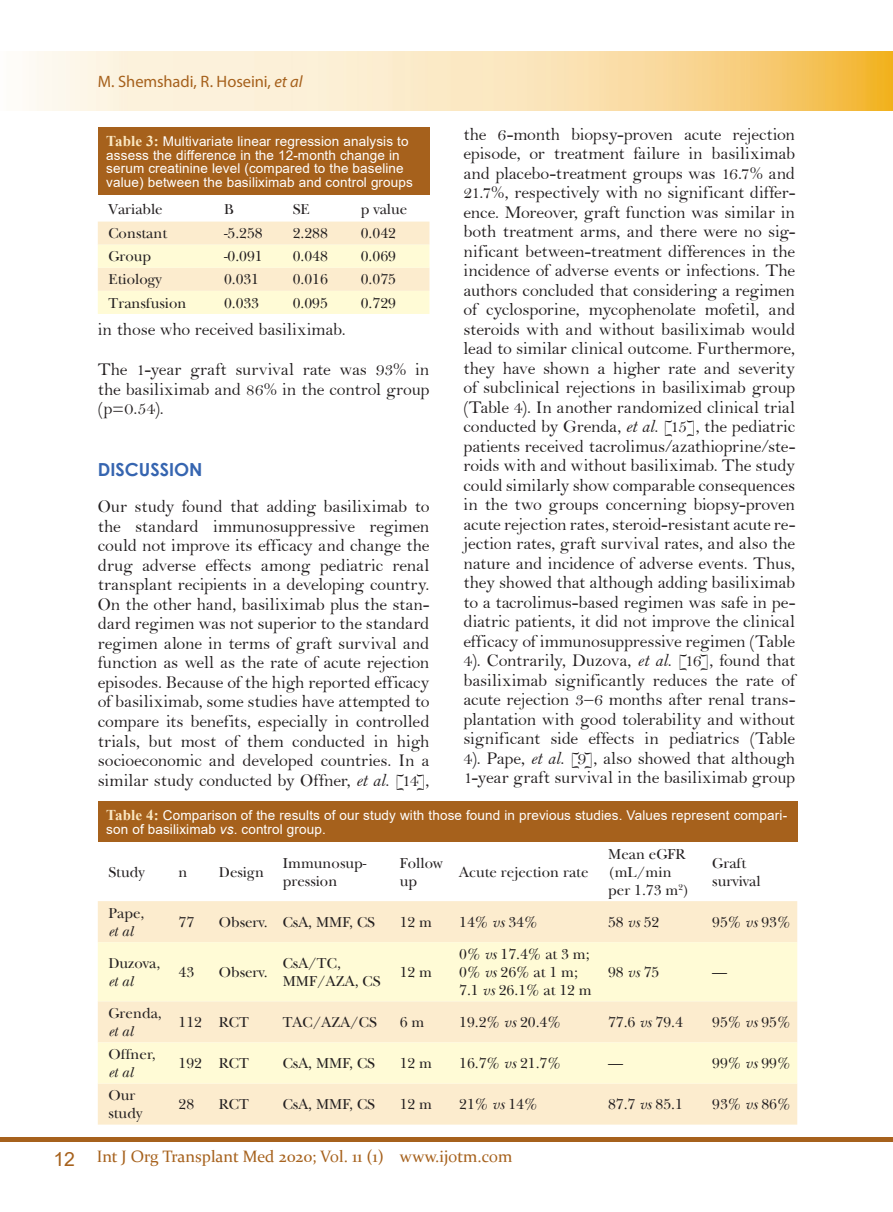
<style>
.page{position:relative;width:893px;height:1212px;background:#fff}
.page>*{position:absolute;margin:0;border:0;box-sizing:border-box;transform-origin:0 0}
.Body{font:18px/19.5px "Bell";letter-spacing:-.01em;color:#231f20;text-align:justify}
.Heading{font:700 18px "Century Gothic";color:#3665b0}
.t1{font:16.5px "Constantia";color:#a6611c}
.Runnig_Author{font:16.5px "Myriad Pro";letter-spacing:-.005em;color:#a6611c}
.Table_Text{font:15px/18px "Baskerville S Si";color:#231f20}
.Table{font:13.5px/13.5px "Arial";letter-spacing:.01em;color:#fff}
.s1{font-style:italic}
.s2{font-family:"Times New Roman";font-weight:700;font-size:15px;color:#fbe8c2}
.s3{font-family:"Bell MT Italic"}
.s4{font-family:"Arial";font-size:19.5px}
</style>
<div class="page">
<div style="left:0;top:1137px;width:893px;height:5px;background:#a6611c"></div>
<img style="left:29px;top:52px;width:864px;height:59px">
<div style="left:98px;top:128px;width:331px;height:67px;background:#a6611c"></div>
<svg style="left:98px;top:222px;width:331px;height:92px;background:#fdf3d2"></svg>
<div style="left:98px;top:801px;width:699px;height:41px;background:#a6611c"></div>
<div style="left:98px;top:901px;width:699px;height:223px;background:#fcecce"></div>
<svg style="left:98px;top:942px;width:699px;height:141px;background:#fef6d3"></svg>
<p class="Runnig_Author" style="left:98px;top:72px;width:206px">M. Shemshadi, R. Hoseini, <span class="s1">et al</span></p>
<p class="Table" style="left:106px;top:135px;width:308px"><span class="s2">Table 3:</span> Multivariate linear regression analysis to assess the difference in the 12-month change in serum creatinine level (compared to the baseline value) between the basiliximab and control groups</p>
<p class="Table_Text" style="left:108px;top:200px;width:56px">Variable</p>
<p class="Table_Text" style="left:224px;top:200px;width:11px">B</p>
<p class="Table_Text" style="left:293px;top:200px;width:19px">SE</p>
<p class="Table_Text" style="left:361px;top:200px;width:48px">p value</p>
<p class="Table_Text" style="left:108px;top:224px;width:60px">Constant</p>
<p class="Table_Text" style="left:224px;top:224px;width:40px">‑5.258</p>
<p class="Table_Text" style="left:293px;top:224px;width:37px">2.288</p>
<p class="Table_Text" style="left:361px;top:224px;width:37px">0.042</p>
<p class="Table_Text" style="left:108px;top:247px;width:44px">Group</p>
<p class="Table_Text" style="left:224px;top:247px;width:40px">‑0.091</p>
<p class="Table_Text" style="left:293px;top:247px;width:37px">0.048</p>
<p class="Table_Text" style="left:361px;top:247px;width:37px">0.069</p>
<p class="Table_Text" style="left:108px;top:270px;width:55px">Etiology</p>
<p class="Table_Text" style="left:224px;top:270px;width:37px">0.031</p>
<p class="Table_Text" style="left:293px;top:270px;width:37px">0.016</p>
<p class="Table_Text" style="left:361px;top:270px;width:37px">0.075</p>
<p class="Table_Text" style="left:108px;top:294px;width:79px">Transfusion</p>
<p class="Table_Text" style="left:224px;top:294px;width:37px">0.033</p>
<p class="Table_Text" style="left:293px;top:294px;width:37px">0.095</p>
<p class="Table_Text" style="left:361px;top:294px;width:37px">0.729</p>
<p class="Body" style="left:98px;top:320px;width:250px">in those who received basiliximab.</p>
<p class="Body" style="left:98px;top:360px;width:333px">The 1-year graft survival rate was 93% in the basiliximab and 86% in the control group (p=0.54).</p>
<p class="Heading" style="left:98px;top:456px;width:106px">DISCUSSION</p>
<p class="Body" style="left:98px;top:497px;width:333px">Our study found that adding basiliximab to the standard immunosuppressive regimen could not improve its efficacy and change the drug adverse effects among pediatric renal transplant recipients in a developing country.<br>On the other hand, basiliximab plus the stan&shy;dard regimen was not superior to the standard regimen alone in terms of graft survival and function as well as the rate of acute rejection episodes. Because of the high reported efficacy of basiliximab, some studies have attempted to compare its benefits, especially in controlled trials, but most of them conducted in high socioeconomic and developed countries. In a similar study conducted by Offner, <span class="s3">et al</span>. [14],</p>
<p class="Body" style="left:463px;top:124px;width:333px">the 6-month biopsy-proven acute rejection episode, or treatment failure in basiliximab and placebo-treatment groups was 16.7% and 21.7%, respectively with no significant differ&shy;ence. Moreover, graft function was similar in both treatment arms, and there were no sig&shy;nificant between-treatment differences in the incidence of adverse events or infections. The authors concluded that considering a regimen of cyclosporine, mycophenolate mofetil, and steroids with and without basiliximab would lead to similar clinical outcome. Furthermore, they have shown a higher rate and severity of subclinical rejections in basiliximab group (Table 4). In another randomized clinical trial conducted by Grenda, <span class="s3">et al</span>. [15], the pediatric patients received tacrolimus/azathioprine/ste&shy;roids with and without basiliximab. The study could similarly show comparable consequences in the two groups concerning biopsy-proven acute rejection rates, steroid-resistant acute re&shy;jection rates, graft survival rates, and also the nature and incidence of adverse events. Thus, they showed that although adding basiliximab to a tacrolimus-based regimen was safe in pe&shy;diatric patients, it did not improve the clinical efficacy of immunosuppressive regimen (Table 4). Contrarily, Duzova, <span class="s3">et al</span>. [16], found that basiliximab significantly reduces the rate of acute rejection 3–6 months after renal trans&shy;plantation with good tolerability and without significant side effects in pediatrics (Table 4). Pape, <span class="s3">et al</span>. [9], also showed that although 1-year graft survival in the basiliximab group</p>
<p class="Table" style="left:106px;top:808px;width:682px"><span class="s2">Table 4:</span> Comparison of the results of our study with those found in previous studies. Values represent compari&shy;son of basiliximab <span class="s1">vs</span>. control group.</p>
<p class="Table_Text" style="left:108px;top:863px;width:38px">Study</p>
<p class="Table_Text" style="left:179px;top:863px;width:10px">n</p>
<p class="Table_Text" style="left:219px;top:863px;width:46px">Design</p>
<p class="Table_Text" style="left:283px;top:854px;width:85px">Immunosup&shy;pression</p>
<p class="Table_Text" style="left:400px;top:854px;width:44px">Follow up</p>
<p class="Table_Text" style="left:459px;top:863px;width:131px">Acute rejection rate</p>
<p class="Table_Text" style="left:608px;top:845px;width:83px">Mean eGFR (mL/min per 1.73 m<sup>2</sup>)</p>
<p class="Table_Text" style="left:712px;top:854px;width:50px">Graft survival</p>
<p class="Table_Text" style="left:108px;top:904px;width:37px">Pape, <span class="s1">et al</span></p>
<p class="Table_Text" style="left:179px;top:913px;width:17px">77</p>
<p class="Table_Text" style="left:219px;top:913px;width:50px">Observ.</p>
<p class="Table_Text" style="left:283px;top:913px;width:94px">CsA, MMF, CS</p>
<p class="Table_Text" style="left:400px;top:913px;width:34px">12 m</p>
<p class="Table_Text" style="left:459px;top:913px;width:80px">14% <span class="s1">vs</span> 34%</p>
<p class="Table_Text" style="left:608px;top:913px;width:53px">58 <span class="s1">vs</span> 52</p>
<p class="Table_Text" style="left:712px;top:913px;width:80px">95% <span class="s1">vs</span> 93%</p>
<p class="Table_Text" style="left:108px;top:954px;width:53px">Duzova, <span class="s1">et al</span></p>
<p class="Table_Text" style="left:179px;top:963px;width:17px">43</p>
<p class="Table_Text" style="left:219px;top:963px;width:50px">Observ.</p>
<p class="Table_Text" style="left:283px;top:954px;width:99px">CsA/TC,<br>MMF/AZA, CS</p>
<p class="Table_Text" style="left:400px;top:963px;width:34px">12 m</p>
<p class="Table_Text" style="left:459px;top:945px;width:134px">0% <span class="s1">vs</span> 17.4% at 3 m;<br>0% <span class="s1">vs</span> 26% at 1 m;<br>7.1 <span class="s1">vs</span> 26.1% at 12 m</p>
<p class="Table_Text" style="left:608px;top:963px;width:53px">98 <span class="s1">vs</span> 75</p>
<p class="Table_Text" style="left:712px;top:963px;width:16px">—</p>
<p class="Table_Text" style="left:108px;top:1004px;width:55px">Grenda, <span class="s1">et al</span></p>
<p class="Table_Text" style="left:179px;top:1013px;width:25px">112</p>
<p class="Table_Text" style="left:219px;top:1013px;width:31px">RCT</p>
<p class="Table_Text" style="left:283px;top:1013px;width:96px">TAC/AZA/CS</p>
<p class="Table_Text" style="left:400px;top:1013px;width:26px">6 m</p>
<p class="Table_Text" style="left:459px;top:1013px;width:103px">19.2% <span class="s1">vs</span> 20.4%</p>
<p class="Table_Text" style="left:608px;top:1013px;width:76px">77.6 <span class="s1">vs</span> 79.4</p>
<p class="Table_Text" style="left:712px;top:1013px;width:80px">95% <span class="s1">vs</span> 95%</p>
<p class="Table_Text" style="left:108px;top:1045px;width:49px">Offner, <span class="s1">et al</span></p>
<p class="Table_Text" style="left:179px;top:1054px;width:25px">192</p>
<p class="Table_Text" style="left:219px;top:1054px;width:31px">RCT</p>
<p class="Table_Text" style="left:283px;top:1054px;width:94px">CsA, MMF, CS</p>
<p class="Table_Text" style="left:400px;top:1054px;width:34px">12 m</p>
<p class="Table_Text" style="left:459px;top:1054px;width:103px">16.7% <span class="s1">vs</span> 21.7%</p>
<p class="Table_Text" style="left:608px;top:1054px;width:16px">—</p>
<p class="Table_Text" style="left:712px;top:1054px;width:80px">99% <span class="s1">vs</span> 99%</p>
<p class="Table_Text" style="left:108px;top:1086px;width:35px">Our study</p>
<p class="Table_Text" style="left:179px;top:1095px;width:17px">28</p>
<p class="Table_Text" style="left:219px;top:1095px;width:31px">RCT</p>
<p class="Table_Text" style="left:283px;top:1095px;width:94px">CsA, MMF, CS</p>
<p class="Table_Text" style="left:400px;top:1095px;width:34px">12 m</p>
<p class="Table_Text" style="left:459px;top:1095px;width:80px">21% <span class="s1">vs</span> 14%</p>
<p class="Table_Text" style="left:608px;top:1095px;width:76px">87.7 <span class="s1">vs</span> 85.1</p>
<p class="Table_Text" style="left:712px;top:1095px;width:80px">93% <span class="s1">vs</span> 86%</p>
<p class="t1" style="left:53px;top:1145px;width:460px"><span class="s4">12</span> Int J Org Transplant Med 2020; Vol. 11 (1) www.ijotm.com</p>
</div>
